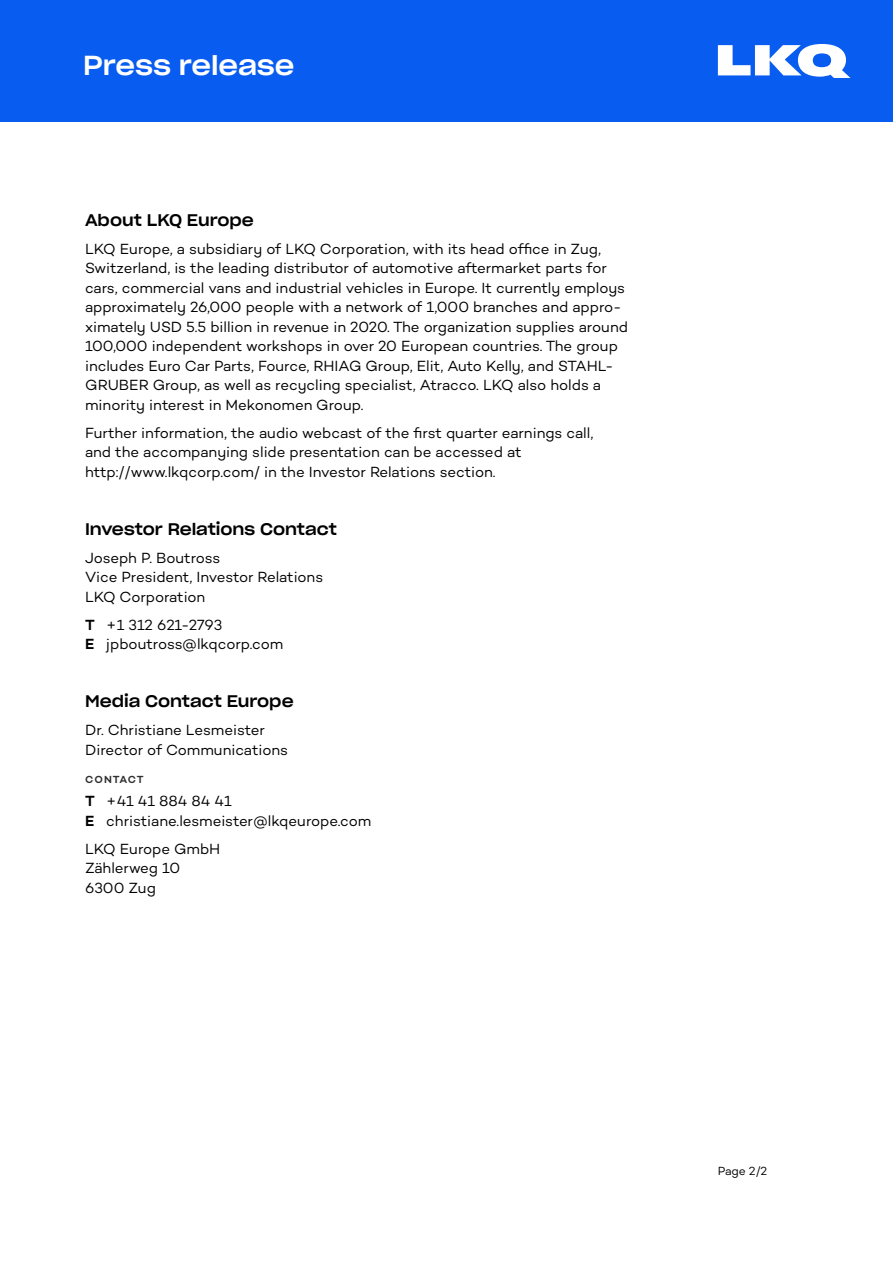
<style>
.page{position:relative;width:893px;height:1263px;background:#fff}
.page>*{position:absolute;margin:0;border:0;box-sizing:border-box;transform-origin:0 0}
.t1{font:27px "Sharp Grotesk Medium 22";color:#fff}
.t2{font:16.5px "Sharp Grotesk Medium 22";color:#000}
.t3{font:15px/19.5px "Campton";letter-spacing:-.005em;color:#000}
.t4{font:12px "Campton";color:#000}
.t5{font:600 10.5px "Campton";letter-spacing:.07em;color:#2e2e2e}
.s1{font-weight:600}
</style>
<div class="page">
<div style="left:0;top:0;width:893px;height:122px;background:#085cf0"></div>
<svg style="left:718px;top:44px;width:132px;height:34px"></svg>
<h1 class="t1" style="left:83px;top:42px;width:213px">Press release</h1>
<p class="t2" style="left:85px;top:206px;width:170px">About LKQ Europe</p>
<p class="t3" style="left:85px;top:239px;width:544px">LKQ Europe, a subsidiary of LKQ Corporation, with its head office in Zug, Switzerland, is the leading distributor of automotive aftermarket parts for cars, commercial vans and industrial vehicles in Europe. It currently employs approximately 26,000 people with a network of 1,000 branches and appro&shy;ximately USD 5.5 billion in revenue in 2020. The organization supplies around 100,000 independent workshops in over 20 European countries. The group includes Euro Car Parts, Fource, RHIAG Group, Elit, Auto Kelly, and STAHL-GRUBER Group, as well as recycling specialist, Atracco. LKQ also holds a minority interest in Mekonomen Group.</p>
<p class="t3" style="left:85px;top:423px;width:510px">Further information, the audio webcast of the first quarter earnings call, and the accompanying slide presentation can be accessed at http://www.lkqcorp.com/ in the Investor Relations section.</p>
<p class="t2" style="left:85px;top:514px;width:253px">Investor Relations Contact</p>
<p class="t3" style="left:85px;top:548px;width:240px">Joseph P. Boutross<br>Vice President, Investor Relations<br>LKQ Corporation</p>
<p class="t3" style="left:85px;top:615px;width:200px"><span class="s1">T</span> +1 312 621-2793<br><span class="s1">E</span> jpboutross@lkqcorp.com</p>
<p class="t2" style="left:85px;top:687px;width:210px">Media Contact Europe</p>
<p class="t3" style="left:85px;top:720px;width:204px">Dr. Christiane Lesmeister<br>Director of Communications</p>
<p class="t5" style="left:85px;top:772px;width:60px">CONTACT</p>
<p class="t3" style="left:85px;top:791px;width:288px"><span class="s1">T</span> +41 41 884 84 41<br><span class="s1">E</span> christiane.lesmeister@lkqeurope.com</p>
<p class="t3" style="left:85px;top:839px;width:137px">LKQ Europe GmbH<br>Zählerweg 10<br>6300 Zug</p>
<p class="t4" style="left:718px;top:1163px;width:51px">Page 2/2</p>
</div>
